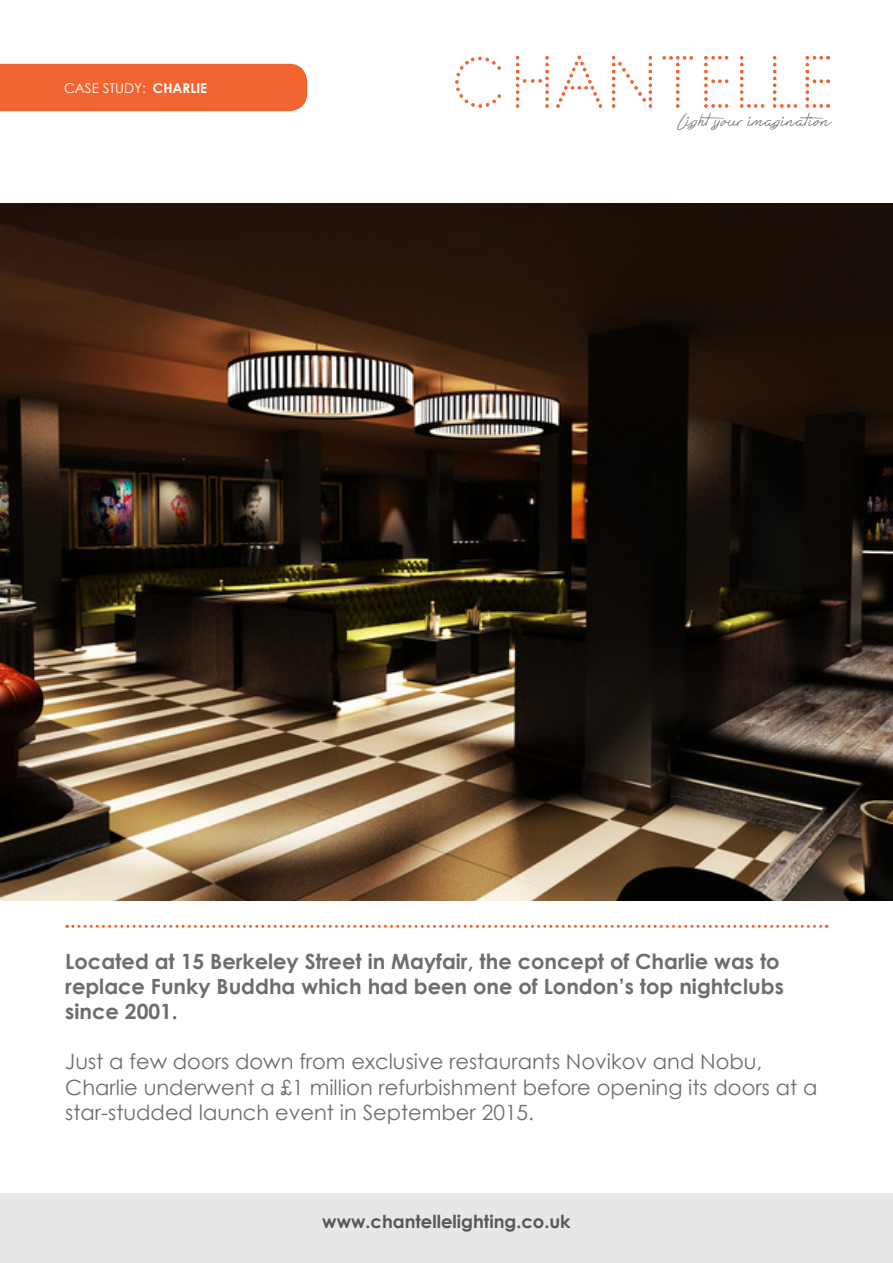
<style>
.page{position:relative;width:893px;height:1263px;background:#fff}
.page>*{position:absolute;margin:0;border:0;box-sizing:border-box;transform-origin:0 0}
.t1{font:21px/25.2px "Century Gothic";color:#6c6d70}
.t2{font:700 21px/25.2px "Century Gothic";color:#6c6d70}
.t3{font:700 18px "Century Gothic";color:#57585a}
.t4{font:13.5px "Century Gothic";color:#fff}
.t5{font:12px "Eternal Fascination";color:#6c6d70}
.s1{font-weight:700}
</style>
<div class="page">
<div style="left:0;top:1194px;width:893px;height:69px;background:#e6e7e9"></div>
<img style="left:456px;top:56px;width:373px;height:52px">
<div style="left:0;top:64px;width:307px;height:47px;background:#f26430"></div>
<svg style="left:67px;top:925px;width:760px;height:3px"></svg>
<img style="left:0;top:203px;width:893px;height:697px">
<p class="t4" style="left:64px;top:80px;width:145px">CASE STUDY: <span class="s1">CHARLIE</span></p>
<p class="t5" style="left:677px;top:115px;width:155px">Lightyour imagination</p>
<p class="t2" style="left:65px;top:948px;width:720px">Located at 15 Berkeley Street in Mayfair, the concept of Charlie was to replace Funky Buddha which had been one of London’s top nightclubs since 2001.</p>
<p class="t1" style="left:65px;top:1049px;width:754px">Just a few doors down from exclusive restaurants Novikov and Nobu,<br>Charlie underwent a £1 million refurbishment before opening its doors at a star-studded launch event in September 2015.</p>
<p class="t3" style="left:322px;top:1210px;width:250px">www.chantellelighting.co.uk</p>
</div>
